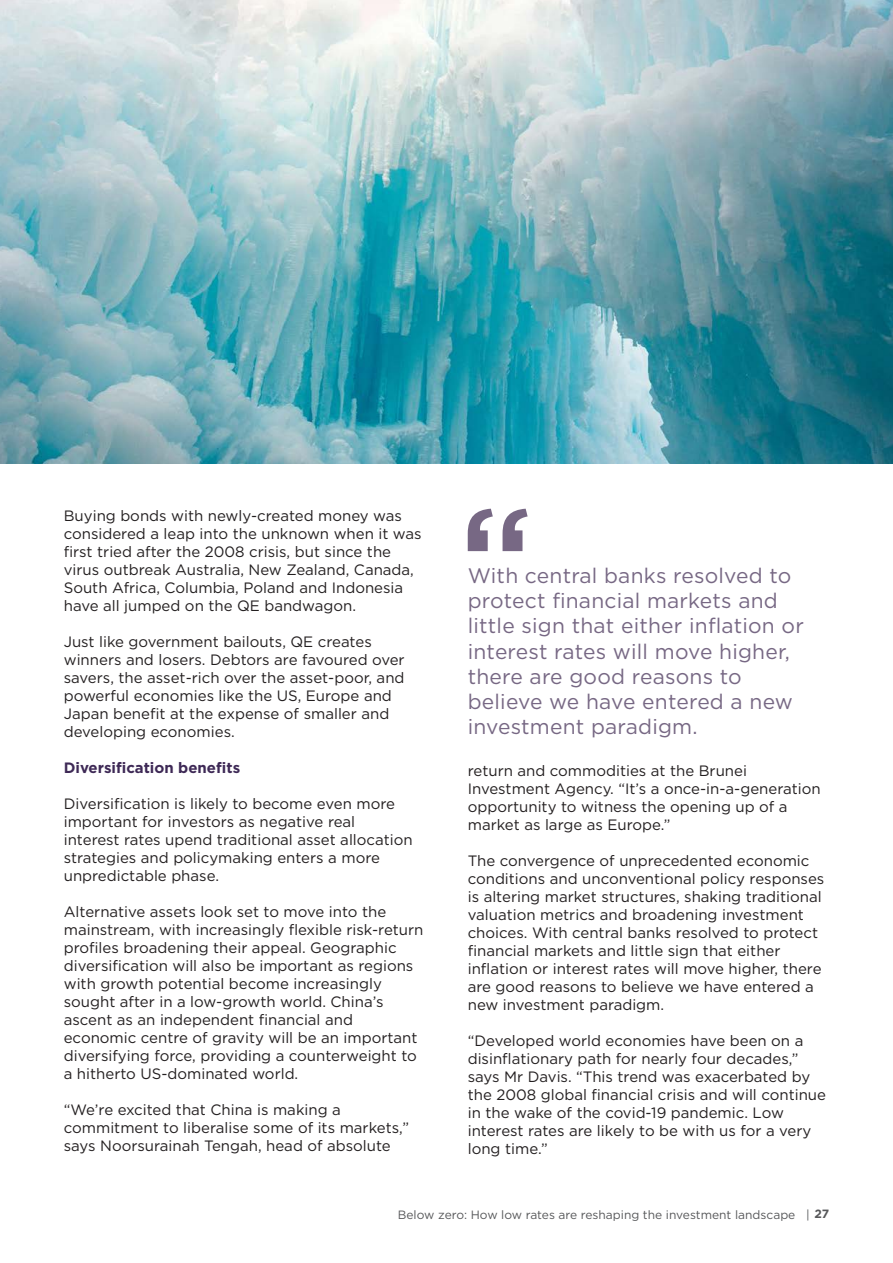
<style>
.page{position:relative;width:893px;height:1263px;background:#fff}
.page>*{position:absolute;margin:0;border:0;box-sizing:border-box;transform-origin:0 0}
.t1{font:21px/25.2px "Gotham";letter-spacing:.01em;color:#776884}
.t2{font:15px/18px "Gotham";color:#231f20}
.t3{font:700 15px "Gotham";color:#3e2956}
.t4{font:12px "Gotham";color:#57585a}
.s1{font-weight:700}
</style>
<div class="page">
<img style="left:0;top:0;width:893px;height:464px">
<svg style="left:468px;top:509px;width:60px;height:42px"></svg>
<p class="t2" style="left:64px;top:506px;width:359px">Buying bonds with newly-created money was considered a leap into the unknown when it was first tried after the 2008 crisis, but since the virus outbreak Australia, New Zealand, Canada, South Africa, Columbia, Poland and Indonesia have all jumped on the QE bandwagon.</p>
<p class="t2" style="left:64px;top:632px;width:342px">Just like government bailouts, QE creates winners and losers. Debtors are favoured over savers, the asset-rich over the asset-poor, and powerful economies like the US, Europe and Japan benefit at the expense of smaller and developing economies.</p>
<p class="t3" style="left:64px;top:759px;width:178px">Diversification benefits</p>
<p class="t2" style="left:64px;top:794px;width:350px">Diversification is likely to become even more important for investors as negative real interest rates upend traditional asset allocation strategies and policymaking enters a more unpredictable phase.</p>
<p class="t2" style="left:64px;top:902px;width:361px">Alternative assets look set to move into the mainstream, with increasingly flexible risk-return profiles broadening their appeal. Geographic diversification will also be important as regions with growth potential become increasingly sought after in a low-growth world. China’s ascent as an independent financial and economic centre of gravity will be an important diversifying force, providing a counterweight to a hitherto US-dominated world.</p>
<p class="t2" style="left:64px;top:1100px;width:347px">“We’re excited that China is making a commitment to liberalise some of its markets,” says Noorsurainah Tengah, head of absolute</p>
<p class="t1" style="left:468px;top:562px;width:338px">With central banks resolved to protect financial markets and little sign that either inflation or interest rates will move higher, there are good reasons to believe we have entered a new investment paradigm.</p>
<p class="t2" style="left:468px;top:761px;width:354px">return and commodities at the Brunei Investment Agency. “It’s a once-in-a-generation opportunity to witness the opening up of a market as large as Europe.”</p>
<p class="t2" style="left:468px;top:851px;width:358px">The convergence of unprecedented economic conditions and unconventional policy responses is altering market structures, shaking traditional valuation metrics and broadening investment choices. With central banks resolved to protect financial markets and little sign that either inflation or interest rates will move higher, there are good reasons to believe we have entered a new investment paradigm.</p>
<p class="t2" style="left:468px;top:1031px;width:360px">“Developed world economies have been on a disinflationary path for nearly four decades,” says Mr Davis. “This trend was exacerbated by the 2008 global financial crisis and will continue in the wake of the covid-19 pandemic. Low interest rates are likely to be with us for a very long time.”</p>
<p class="t4" style="left:398px;top:1207px;width:433px">Below zero: How low rates are reshaping the investment landscape | <span class="s1">27</span></p>
</div>
